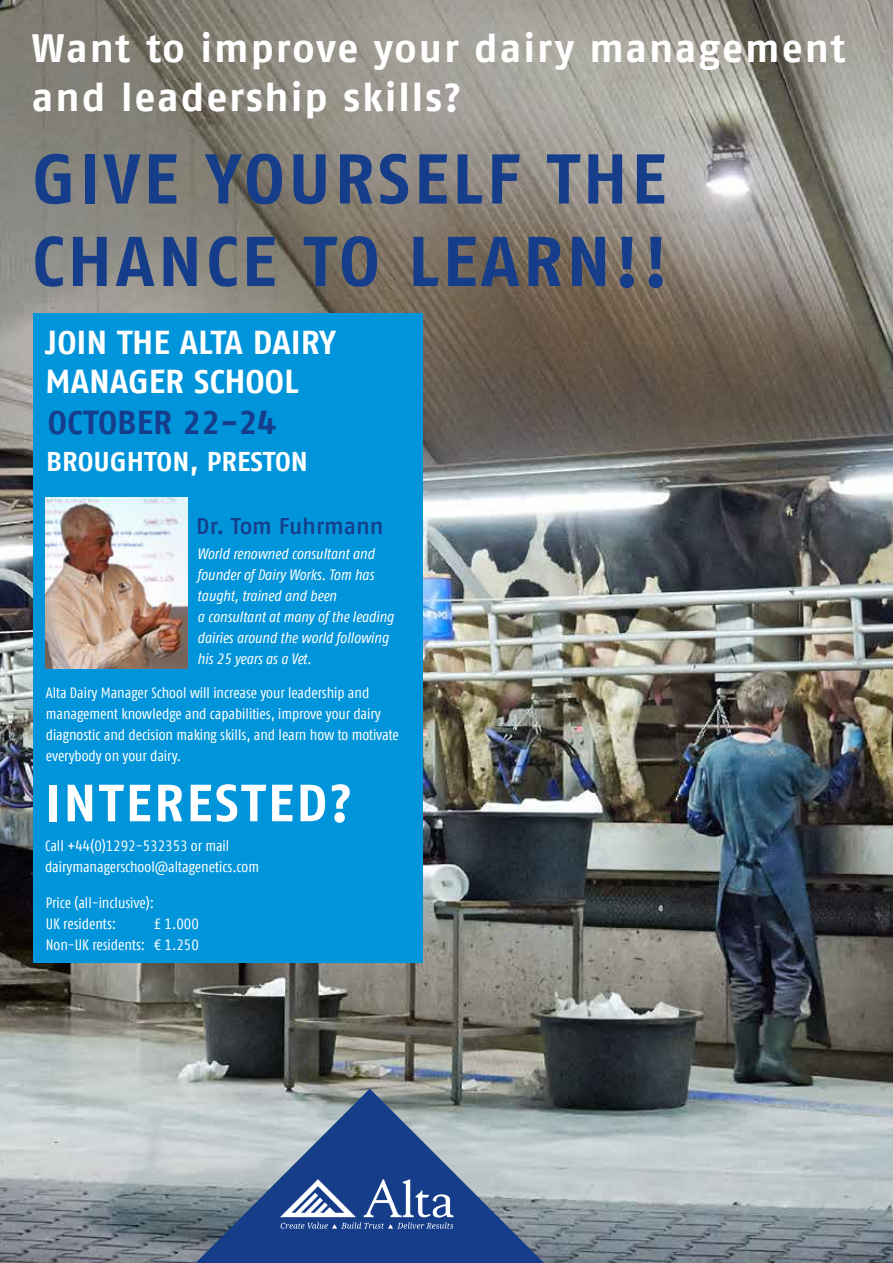
<style>
.page{position:relative;width:893px;height:1263px;background:#fff}
.page>*{position:absolute;margin:0;border:0;box-sizing:border-box;transform-origin:0 0}
.t1{font:700 70.2px/82.5px "Fago Offc";letter-spacing:.05em;color:#153d8a}
.t2{font:700 52.2px "Fago Offc";letter-spacing:.05em;color:#fff}
.t3{font:700 39.45px/48.4px "Fago Offc";letter-spacing:.045em;color:#fff}
.t4{font:700 33.15px/39px "Fago Offc";color:#fff}
.t5{font:700 33.15px "Fago Offc";color:#153d8a}
.t6{font:700 27.15px "Fago Offc";color:#fff}
.t7{font:500 22.65px "Fago Offc";letter-spacing:-.005em;color:#153d8a}
.t8{font:condensed 15px/21px "Fago Offc";color:#fff}
.t9{font:italic condensed 15px/21px "Fago Offc";color:#fff}
</style>
<div class="page">
<img style="left:0;top:0;width:893px;height:1263px">
<svg style="left:195px;top:1089px;width:349px;height:174px;background:#6a81a2"></svg>
<svg style="left:280px;top:1179px;width:173px;height:50px"></svg>
<div style="left:33px;top:313px;width:390px;height:650px;background:#0095db"></div>
<img style="left:45px;top:498px;width:142px;height:171px">
<h3 class="t3" style="left:32px;top:24px;width:815px">Want to improve your dairy management and leadership skills?</h3>
<h1 class="t1" style="left:32px;top:138px;width:638px">GIVE YOURSELF THE<br>CHANCE TO LEARN!!</h1>
<h3 class="t4" style="left:45px;top:323px;width:292px">JOIN THE ALTA DAIRY<br>MANAGER SCHOOL</h3>
<h3 class="t5" style="left:48px;top:403px;width:230px">OCTOBER 22-24</h3>
<h3 class="t6" style="left:46px;top:445px;width:263px">BROUGHTON, PRESTON</h3>
<h3 class="t7" style="left:196px;top:513px;width:189px">Dr. Tom Fuhrmann</h3>
<p class="t9" style="left:197px;top:544px;width:198px">World renowned consultant and founder of Dairy Works. Tom has taught, trained and been<br>a consultant at many of the leading dairies around the world following his 25 years as a Vet.</p>
<p class="t8" style="left:46px;top:683px;width:355px">Alta Dairy Manager School will increase your leadership and management knowledge and capabilities, improve your dairy diagnostic and decision making skills, and learn how to motivate everybody on your dairy.</p>
<h2 class="t2" style="left:45px;top:772px;width:309px">INTERESTED?</h2>
<p class="t8" style="left:45px;top:835px;width:216px">Call +44(0)1292-532353 or mail dairymanagerschool@altagenetics.com</p>
<p class="t8" style="left:46px;top:892px;width:110px">Price (all-inclusive):<br>UK residents:</p>
<p class="t8" style="left:46px;top:913px;width:155px;text-align:right">£ 1.000<br>Non-UK residents: € 1.250</p>
</div>
